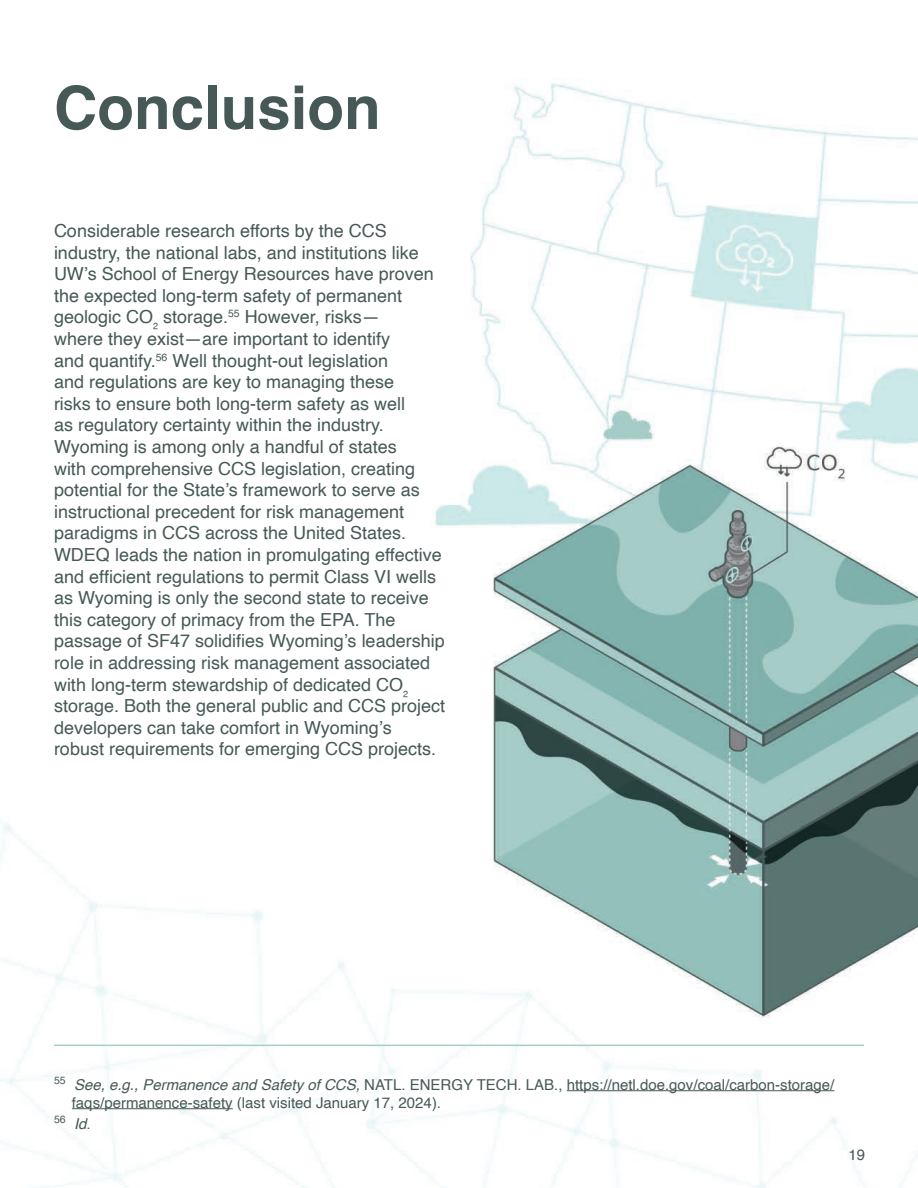
<style>
.page{position:relative;width:918px;height:1188px;background:#fff}
.page>*{position:absolute;margin:0;border:0;box-sizing:border-box;transform-origin:0 0}
.t1{font:700 60px "Helvetica";color:#465957}
.t2{font:18px/21.6px "Helvetica";color:#465957}
.t3{font:15px/18px "Helvetica";color:#465957}
.t4{font:10.5px "Helvetica";color:#465957}
.s1{font-style:italic}
.s2{font-style:italic;font-size:15px}
.s3{font-size:15px}
</style>
<div class="page">
<img style="left:0;top:83px;width:918px;height:1105px">
<hr style="left:567px;top:1090px;width:267px;height:1px;background:#465957">
<hr style="left:72px;top:1108px;width:161px;height:1px;background:#465957">
<hr style="left:54px;top:1045px;width:810px;height:1px;background:#a5ccc9">
<h1 class="t1" style="left:54px;top:71px;width:328px">Conclusion</h1>
<p class="t2" style="left:54px;top:220px;width:393px">Considerable research efforts by the CCS industry, the national labs, and institutions like UW’s School of Energy Resources have proven the expected long-term safety of permanent geologic CO₂ storage.<sup>55</sup> However, risks—<br>where they exist—are important to identify<br>and quantify.<sup>56</sup> Well thought-out legislation<br>and regulations are key to managing these<br>risks to ensure both long-term safety as well<br>as regulatory certainty within the industry.<br>Wyoming is among only a handful of states<br>with comprehensive CCS legislation, creating potential for the State’s framework to serve as instructional precedent for risk management paradigms in CCS across the United States.<br>WDEQ leads the nation in promulgating effective and efficient regulations to permit Class VI wells as Wyoming is only the second state to receive this category of primacy from the EPA. The passage of SF47 solidifies Wyoming’s leadership role in addressing risk management associated with long-term stewardship of dedicated CO₂ storage. Both the general public and CCS project developers can take comfort in Wyoming’s robust requirements for emerging CCS projects.</p>
<p class="t3" style="left:72px;top:1076px;width:764px;text-indent:-18px"><sup>55</sup> <span class="s1">See, e.g., Permanence and Safety of CCS,</span> NATL. ENERGY TECH. LAB., https://netl.doe.gov/coal/carbon-storage/ faqs/permanence-safety (last visited January 17, 2024).</p>
<p class="t4" style="left:54px;top:1111px;width:38px">56 <span class="s2">Id</span><span class="s3">.</span></p>
<p class="t3" style="left:848px;top:1147px;width:18px">19</p>
</div>
